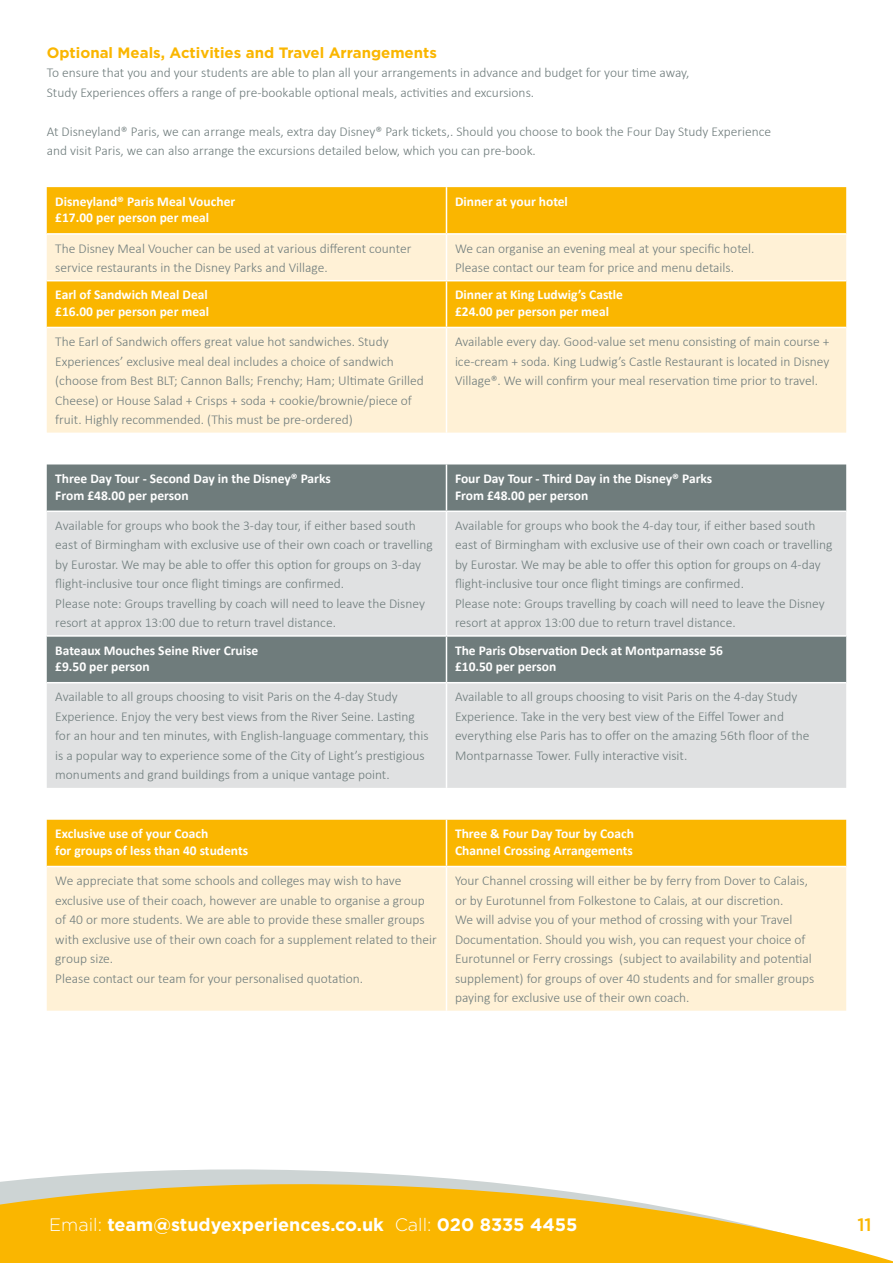
<style>
.page{position:relative;width:893px;height:1263px;background:#fff}
.page>*{position:absolute;margin:0;border:0;box-sizing:border-box;transform-origin:0 0}
.t1{font:700 18px "Gotham";color:#fff}
.t2{font:500 18px "Gotham";color:#fab600}
.t3{font:700 15px "Gotham";color:#fab600}
.t4{font:300 13.5px/19.5px "Calibri";color:#6f7c7c}
.t5{font:700 13.5px/16.5px "Calibri";color:#fff}
.s1{font-weight:300}
</style>
<div class="page">
<svg style="left:0;top:1169px;width:893px;height:94px;fill:#fab600"></svg>
<div style="left:47px;top:187px;width:799px;height:46px;background:#fab600"></div>
<svg style="left:47px;top:235px;width:799px;height:198px;fill:#fff1d6"></svg>
<hr style="left:446px;top:187px;width:1px;height:46px;background:#fff">
<hr style="left:446px;top:235px;width:1px;height:45px;background:#fff">
<hr style="left:47px;top:280px;width:399px;height:1px;background:#fff">
<hr style="left:446px;top:280px;width:400px;height:1px;background:#fff">
<hr style="left:446px;top:281px;width:1px;height:46px;background:#fff">
<hr style="left:47px;top:327px;width:399px;height:1px;background:#fff">
<hr style="left:446px;top:327px;width:400px;height:1px;background:#fff">
<hr style="left:446px;top:328px;width:1px;height:105px;background:#fff">
<div style="left:47px;top:820px;width:799px;height:46px;background:#fab600"></div>
<div style="left:47px;top:867px;width:799px;height:144px;background:#fff1d6"></div>
<hr style="left:446px;top:820px;width:1px;height:46px;background:#fff">
<hr style="left:446px;top:867px;width:1px;height:144px;background:#fff">
<div style="left:47px;top:464px;width:799px;height:46px;background:#6f7c7c"></div>
<svg style="left:47px;top:512px;width:799px;height:276px;fill:#e0e1e2"></svg>
<hr style="left:446px;top:464px;width:1px;height:46px;background:#fff">
<hr style="left:446px;top:512px;width:1px;height:123px;background:#fff">
<hr style="left:47px;top:635px;width:399px;height:2px;background:#fff">
<hr style="left:446px;top:635px;width:400px;height:2px;background:#fff">
<hr style="left:446px;top:637px;width:1px;height:45px;background:#fff">
<hr style="left:47px;top:682px;width:399px;height:1px;background:#fff">
<hr style="left:446px;top:682px;width:400px;height:1px;background:#fff">
<hr style="left:446px;top:683px;width:1px;height:105px;background:#fff">
<p class="t3" style="left:47px;top:44px;width:392px">Optional Meals, Activities and Travel Arrangements</p>
<p class="t4" style="left:47px;top:63px;width:644px">To ensure that you and your students are able to plan all your arrangements in advance and budget for your time away,<br>Study Experiences offers a range of pre-bookable optional meals, activities and excursions.</p>
<p class="t4" style="left:47px;top:121px;width:726px">At Disneyland® Paris, we can arrange meals, extra day Disney® Park tickets,. Should you choose to book the Four Day Study Experience and visit Paris, we can also arrange the excursions detailed below, which you can pre-book.</p>
<p class="t5" style="left:55px;top:193px;width:181px">Disneyland® Paris Meal Voucher £17.00 per person per meal</p>
<p class="t5" style="left:455px;top:193px;width:114px">Dinner at your hotel</p>
<p class="t4" style="left:55px;top:238px;width:358px">The Disney Meal Voucher can be used at various different counter service restaurants in the Disney Parks and Village.</p>
<p class="t4" style="left:455px;top:238px;width:301px">We can organise an evening meal at your specific hotel.<br>Please contact our team for price and menu details.</p>
<p class="t5" style="left:55px;top:286px;width:156px">Earl of Sandwich Meal Deal £16.00 per person per meal</p>
<p class="t5" style="left:455px;top:286px;width:170px">Dinner at King Ludwig’s Castle £24.00 per person per meal</p>
<p class="t4" style="left:55px;top:332px;width:370px">The Earl of Sandwich offers great value hot sandwiches. Study Experiences’ exclusive meal deal includes a choice of sandwich (choose from Best BLT; Cannon Balls; Frenchy; Ham; Ultimate Grilled Cheese) or House Salad + Crisps + soda + cookie/brownie/piece of fruit. Highly recommended. (This must be pre-ordered)</p>
<p class="t4" style="left:455px;top:332px;width:376px;text-align:justify">Available every day. Good-value set menu consisting of main course + ice-cream + soda. King Ludwig’s Castle Restaurant is located in Disney Village®. We will confirm your meal reservation time prior to travel.</p>
<p class="t5" style="left:55px;top:470px;width:277px">Three Day Tour - Second Day in the Disney® Parks<br>From £48.00 per person</p>
<p class="t5" style="left:455px;top:470px;width:259px">Four Day Tour - Third Day in the Disney® Parks<br>From £48.00 per person</p>
<p class="t4" style="left:55px;top:515px;width:379px">Available for groups who book the 3-day tour, if either based south east of Birmingham with exclusive use of their own coach or travelling by Eurostar. We may be able to offer this option for groups on 3-day flight-inclusive tour once flight timings are confirmed.<br>Please note: Groups travelling by coach will need to leave the Disney resort at approx 13:00 due to return travel distance.</p>
<p class="t4" style="left:455px;top:515px;width:379px">Available for groups who book the 4-day tour, if either based south east of Birmingham with exclusive use of their own coach or travelling by Eurostar. We may be able to offer this option for groups on 4-day flight-inclusive tour once flight timings are confirmed.<br>Please note: Groups travelling by coach will need to leave the Disney resort at approx 13:00 due to return travel distance.</p>
<p class="t5" style="left:55px;top:641px;width:205px">Bateaux Mouches Seine River Cruise £9.50 per person</p>
<p class="t5" style="left:455px;top:641px;width:270px">The Paris Observation Deck at Montparnasse 56 £10.50 per person</p>
<p class="t4" style="left:55px;top:687px;width:375px">Available to all groups choosing to visit Paris on the 4-day Study Experience. Enjoy the very best views from the River Seine. Lasting for an hour and ten minutes, with English-language commentary, this is a popular way to experience some of the City of Light’s prestigious monuments and grand buildings from a unique vantage point.</p>
<p class="t4" style="left:455px;top:687px;width:356px">Available to all groups choosing to visit Paris on the 4-day Study Experience. Take in the very best view of the Eiffel Tower and everything else Paris has to offer on the amazing 56th floor of the Montparnasse Tower. Fully interactive visit.</p>
<p class="t5" style="left:55px;top:825px;width:194px">Exclusive use of your Coach<br>for groups of less than 40 students</p>
<p class="t5" style="left:455px;top:825px;width:181px">Three &amp; Four Day Tour by Coach<br>Channel Crossing Arrangements</p>
<p class="t4" style="left:55px;top:871px;width:383px">We appreciate that some schools and colleges may wish to have exclusive use of their coach, however are unable to organise a group of 40 or more students. We are able to provide these smaller groups with exclusive use of their own coach for a supplement related to their group size.<br>Please contact our team for your personalised quotation.</p>
<p class="t4" style="left:455px;top:871px;width:361px">Your Channel crossing will either be by ferry from Dover to Calais, or by Eurotunnel from Folkestone to Calais, at our discretion.<br>We will advise you of your method of crossing with your Travel Documentation. Should you wish, you can request your choice of Eurotunnel or Ferry crossings (subject to availability and potential supplement) for groups of over 40 students and for smaller groups paying for exclusive use of their own coach.</p>
<h1 class="t1" style="left:49px;top:1214px;width:530px"><span class="s1">Email:</span> team@studyexperiences.co.uk <span class="s1">Call:</span> 020 8335 4455</h1>
<h1 class="t2" style="left:857px;top:1215px;width:16px">11</h1>
</div>
